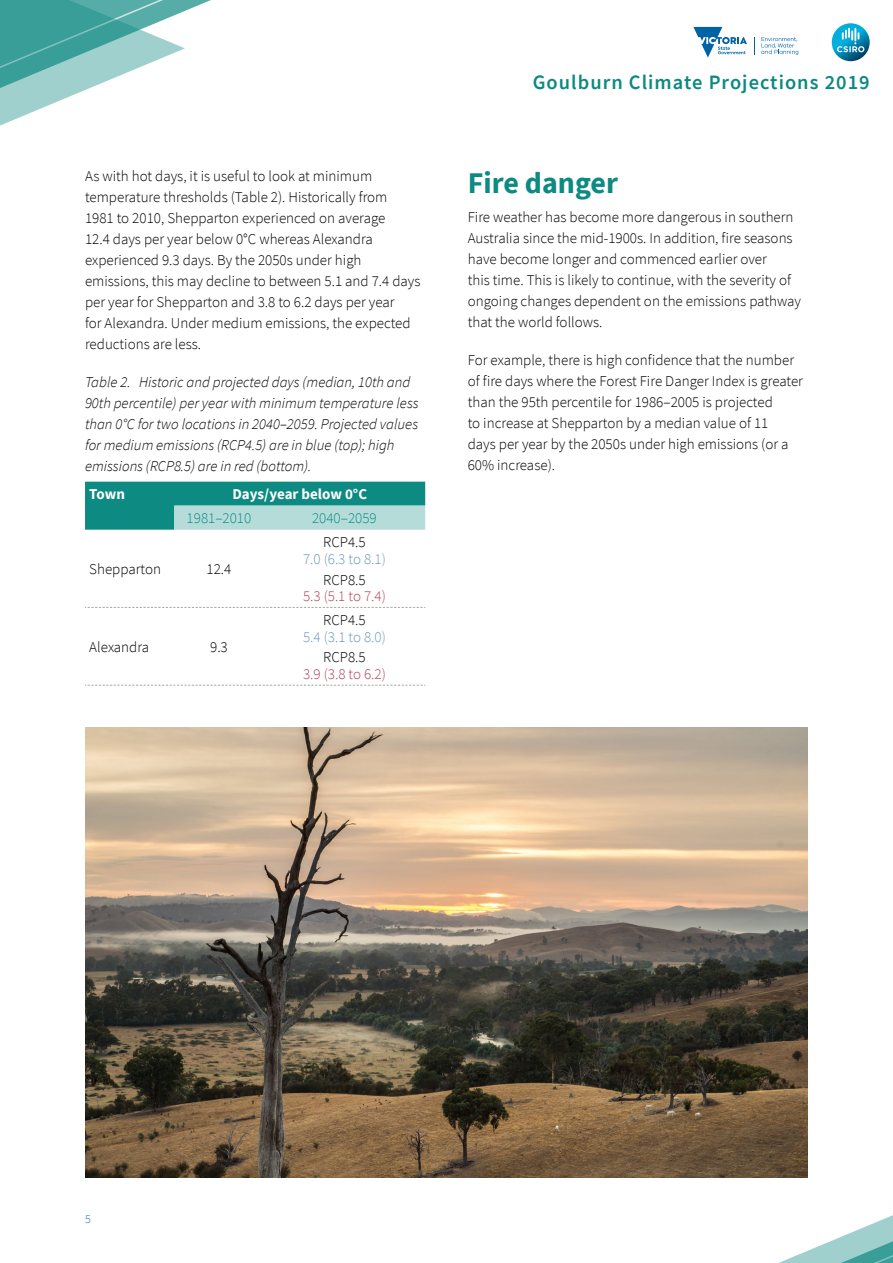
<style>
.page{position:relative;width:893px;height:1263px;background:#fff}
.page>*{position:absolute;margin:0;border:0;box-sizing:border-box;transform-origin:0 0}
.t1{font:700 30px "Source Sans Pro";color:#0d8a82}
.t2{font:600 20.4px "Source Sans Pro";letter-spacing:.05em;color:#0d8981}
.t3{font:300 15px/21px "Source Sans Pro";color:#000}
.t4{font:italic 300 15px/21px "Source Sans Pro";color:#000}
.t5{font:300 15px "Source Sans Pro";color:#6b99b5}
.t6{font:300 15px "Source Sans Pro";color:#b3405c}
.t7{font:700 15px "Source Sans Pro";color:#fff}
.t8{font:300 15px "Source Sans Pro";color:#0d8a82}
.t9{font:300 12px "Source Sans Pro";color:#0d8a82}
</style>
<div class="page">
<svg style="left:0;top:0;width:211px;height:126px"></svg>
<svg style="left:779px;top:1215px;width:114px;height:48px"></svg>
<svg style="left:693px;top:27px;width:54px;height:31px"></svg>
<svg style="left:754px;top:37px;width:1px;height:17px"></svg>
<svg style="left:761px;top:37px;width:37px;height:18px"></svg>
<svg style="left:832px;top:23px;width:38px;height:38px"></svg>
<svg style="left:837px;top:28px;width:27px;height:24px"></svg>
<svg style="left:85px;top:482px;width:340px;height:48px;background:#4da9a3"></svg>
<svg style="left:85px;top:607px;width:340px;height:1px"></svg>
<svg style="left:85px;top:685px;width:340px;height:1px"></svg>
<img style="left:85px;top:727px;width:723px;height:451px">
<p class="t3" style="left:85px;top:166px;width:337px">As with hot days, it is useful to look at minimum temperature thresholds (Table 2). Historically from<br>1981 to 2010, Shepparton experienced on average<br>12.4 days per year below 0°C whereas Alexandra experienced 9.3 days. By the 2050s under high emissions, this may decline to between 5.1 and 7.4 days per year for Shepparton and 3.8 to 6.2 days per year<br>for Alexandra. Under medium emissions, the expected reductions are less.</p>
<p class="t4" style="left:85px;top:372px;width:335px">Table 2. Historic and projected days (median, 10th and 90th percentile) per year with minimum temperature less than 0°C for two locations in 2040–2059. Projected values for medium emissions (RCP4.5) are in blue (top); high emissions (RCP8.5) are in red (bottom).</p>
<p class="t7" style="left:89px;top:484px;width:37px">Town</p>
<p class="t7" style="left:232px;top:484px;width:136px">Days/year below 0°C</p>
<p class="t8" style="left:187px;top:509px;width:66px">1981–2010</p>
<p class="t8" style="left:312px;top:509px;width:66px">2040–2059</p>
<p class="t3" style="left:89px;top:559px;width:73px">Shepparton</p>
<p class="t3" style="left:207px;top:559px;width:26px">12.4</p>
<p class="t3" style="left:323px;top:532px;width:44px">RCP4.5</p>
<p class="t5" style="left:303px;top:550px;width:84px">7.0 (6.3 to 8.1)</p>
<p class="t3" style="left:323px;top:569px;width:44px">RCP8.5</p>
<p class="t6" style="left:303px;top:587px;width:84px">5.3 (5.1 to 7.4)</p>
<p class="t3" style="left:89px;top:636px;width:61px">Alexandra</p>
<p class="t3" style="left:210px;top:636px;width:19px">9.3</p>
<p class="t3" style="left:323px;top:610px;width:44px">RCP4.5</p>
<p class="t5" style="left:303px;top:627px;width:84px">5.4 (3.1 to 8.0)</p>
<p class="t3" style="left:323px;top:647px;width:44px">RCP8.5</p>
<p class="t6" style="left:303px;top:665px;width:84px">3.9 (3.8 to 6.2)</p>
<h2 class="t2" style="left:533px;top:69px;width:338px">Goulburn Climate Projections 2019</h2>
<h1 class="t1" style="left:468px;top:162px;width:152px">Fire danger</h1>
<p class="t3" style="left:468px;top:207px;width:335px">Fire weather has become more dangerous in southern Australia since the mid-1900s. In addition, fire seasons have become longer and commenced earlier over<br>this time. This is likely to continue, with the severity of ongoing changes dependent on the emissions pathway that the world follows.</p>
<p class="t3" style="left:468px;top:350px;width:337px">For example, there is high confidence that the number of fire days where the Forest Fire Danger Index is greater than the 95th percentile for 1986–2005 is projected<br>to increase at Shepparton by a median value of 11<br>days per year by the 2050s under high emissions (or a 60% increase).</p>
<p class="t9" style="left:85px;top:1212px;width:7px">5</p>
</div>
